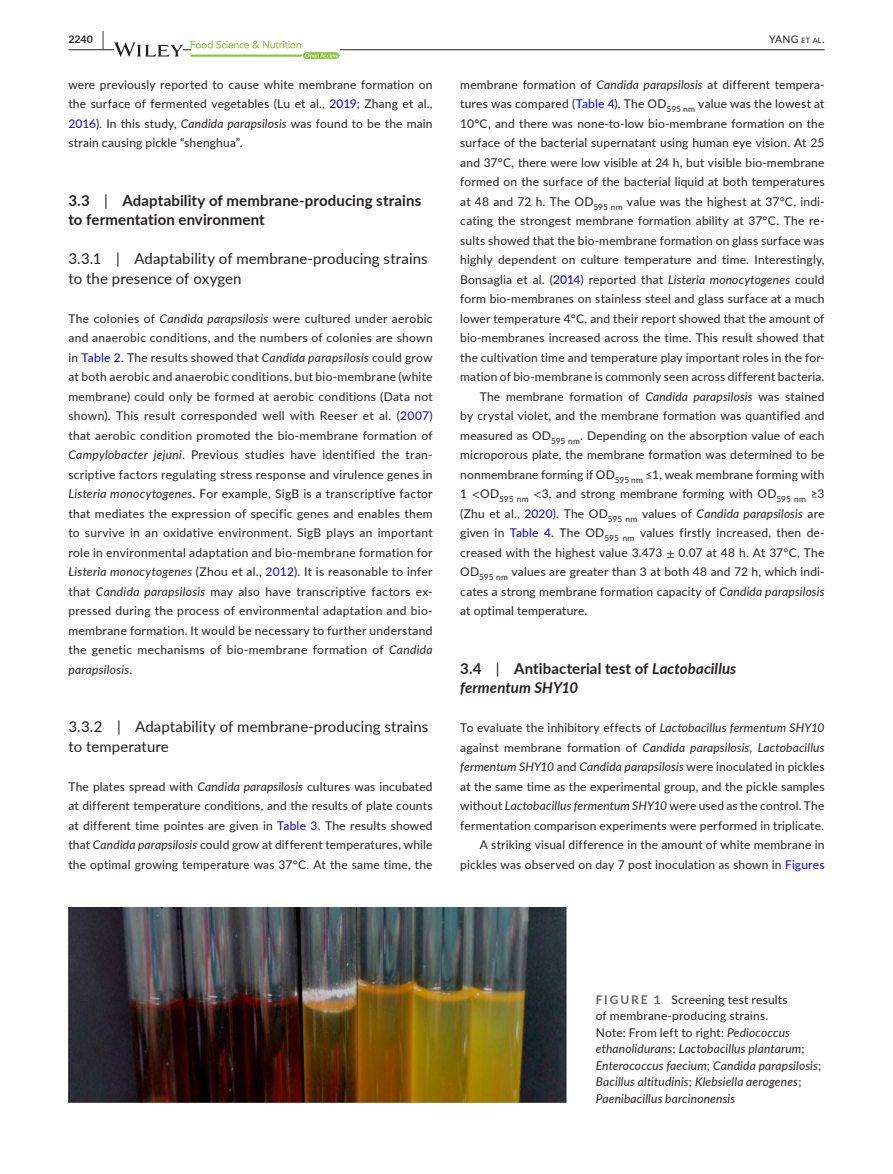
<style>
.page{position:relative;width:893px;height:1174px;background:#fff}
.page>*{position:absolute;margin:0;border:0;box-sizing:border-box;transform-origin:0 0}
.t1{font:15px/19.5px "Lato";letter-spacing:.005em;color:#231f20}
.t2{font:700 15px/19.5px "Lato";letter-spacing:.01em;color:#231f20}
.t3{font:italic 700 15px/19.5px "Lato";letter-spacing:.005em;color:#231f20}
.t4{font:12px/19.5px "Lato";letter-spacing:.015em;color:#231f20;text-align:justify}
.t5{font:italic 12px/16.5px "Lato";letter-spacing:.015em;color:#231f20}
.t6{font:10.5px "Lato";color:#231f20}
.t7{font:700 10.5px "Lato";color:#231f20}
.s1{font-size:19.5px}
.s2{font-size:7.35px}
.s3{color:#00f}
.s4{font-style:italic}
.s5{font-family:"STIX"}
.s6{font-weight:400}
.s7{font-style:normal}
.s8{font-weight:400;font-style:normal}
.s9{font-weight:700;font-style:normal;color:#636366}
</style>
<div class="page">
<hr style="left:68px;top:49px;width:756px;height:1px;background:#231f20">
<svg style="left:114px;top:42px;width:69px;height:15px"></svg>
<svg style="left:191px;top:40px;width:148px;height:19px"></svg>
<img style="left:68px;top:907px;width:498px;height:196px">
<p class="t7" style="left:68px;top:31px;width:37px">2240 <span class="s1">|</span></p>
<p class="t6" style="left:769px;top:31px;width:57px">YANG <span class="s2">et al</span>.</p>
<p class="t4" style="left:68px;top:74px;width:366px">were previously reported to cause white membrane formation on the surface of fermented vegetables (Lu et al., <span class="s3">2019</span>; Zhang et al., <span class="s3">2016</span>). In this study, <span class="s4">Candida parapsilosis</span> was found to be the main strain causing pickle “shenghua”.</p>
<p class="t4" style="left:460px;top:74px;width:366px">membrane formation of <span class="s4">Candida parapsilosis</span> at different tempera-</p>
<p class="t4" style="left:460px;top:93px;width:366px">tures was compared (<span class="s3">Table 4</span>). The OD<sub>595</sub> <sub>nm</sub> value was the lowest at</p>
<p class="t4" style="left:460px;top:113px;width:366px">10°C, and there was none-to-low bio-membrane formation on the</p>
<p class="t4" style="left:460px;top:132px;width:366px">surface of the bacterial supernatant using human eye vision. At 25</p>
<p class="t4" style="left:460px;top:152px;width:366px">and 37°C, there were low visible at 24 h, but visible bio-membrane</p>
<p class="t4" style="left:460px;top:171px;width:366px">formed on the surface of the bacterial liquid at both temperatures</p>
<p class="t4" style="left:460px;top:191px;width:366px">at 48 and 72 h. The OD<sub>595</sub> <sub>nm</sub> value was the highest at 37°C, indi-</p>
<p class="t4" style="left:460px;top:210px;width:366px">cating the strongest membrane formation ability at 37°C. The re-</p>
<p class="t4" style="left:460px;top:230px;width:366px">sults showed that the bio-membrane formation on glass surface was</p>
<p class="t4" style="left:460px;top:249px;width:366px">highly dependent on culture temperature and time. Interestingly,</p>
<p class="t4" style="left:460px;top:269px;width:366px">Bonsaglia et al. (<span class="s3">2014</span>) reported that <span class="s4">Listeria monocytogenes</span> could</p>
<p class="t4" style="left:460px;top:288px;width:366px">form bio-membranes on stainless steel and glass surface at a much</p>
<p class="t4" style="left:460px;top:308px;width:366px">lower temperature 4°C, and their report showed that the amount of</p>
<p class="t4" style="left:460px;top:327px;width:366px">bio-membranes increased across the time. This result showed that</p>
<p class="t4" style="left:460px;top:347px;width:366px">the cultivation time and temperature play important roles in the for-</p>
<p class="t4" style="left:460px;top:366px;width:366px">mation of bio-membrane is commonly seen across different bacteria.</p>
<p class="t4" style="left:480px;top:386px;width:346px">The membrane formation of <span class="s4">Candida parapsilosis</span> was stained</p>
<p class="t4" style="left:460px;top:405px;width:366px">by crystal violet, and the membrane formation was quantified and</p>
<p class="t4" style="left:460px;top:425px;width:366px">measured as OD<sub>595</sub> <sub>nm</sub>. Depending on the absorption value of each</p>
<p class="t4" style="left:460px;top:444px;width:366px">microporous plate, the membrane formation was determined to be</p>
<p class="t4" style="left:460px;top:464px;width:366px">nonmembrane forming if OD<sub>595</sub> <sub>nm</sub> ≤1, weak membrane forming with</p>
<p class="t4" style="left:460px;top:483px;width:366px">1 <span class="s5">&lt;</span>OD<sub>595</sub> <sub>nm</sub> <span class="s5">&lt;</span>3, and strong membrane forming with OD<sub>595</sub> <sub>nm</sub> ≥3</p>
<p class="t4" style="left:460px;top:503px;width:366px">(Zhu et al., <span class="s3">2020</span>). The OD<sub>595</sub> <sub>nm</sub> values of <span class="s4">Candida parapsilosis</span> are</p>
<p class="t4" style="left:460px;top:522px;width:366px">given in <span class="s3">Table 4</span>. The OD<sub>595</sub> <sub>nm</sub> values firstly increased, then de-</p>
<p class="t4" style="left:460px;top:542px;width:366px">creased with the highest value 3.473 <span class="s5">±</span> 0.07 at 48 h. At 37°C, The</p>
<p class="t4" style="left:460px;top:561px;width:366px">OD<sub>595</sub> <sub>nm</sub> values are greater than 3 at both 48 and 72 h, which indi-</p>
<p class="t4" style="left:460px;top:581px;width:366px">cates a strong membrane formation capacity of <span class="s4">Candida parapsilosis</span></p>
<p class="t4" style="left:460px;top:600px;width:129px">at optimal temperature.</p>
<p class="t2" style="left:68px;top:190px;width:354px">3.3 <span class="s6">|</span> Adaptability of membrane-producing strains to fermentation environment</p>
<p class="t1" style="left:68px;top:248px;width:361px">3.3.1 | Adaptability of membrane-producing strains to the presence of oxygen</p>
<p class="t4" style="left:68px;top:308px;width:366px">The colonies of <span class="s4">Candida parapsilosis</span> were cultured under aerobic and anaerobic conditions, and the numbers of colonies are shown in <span class="s3">Table 2</span>. The results showed that <span class="s4">Candida parapsilosis</span> could grow at both aerobic and anaerobic conditions, but bio-membrane (white membrane) could only be formed at aerobic conditions (Data not shown). This result corresponded well with Reeser et al. (<span class="s3">2007</span>) that aerobic condition promoted the bio-membrane formation of <span class="s4">Campylobacter jejuni</span>. Previous studies have identified the tran&shy;scriptive factors regulating stress response and virulence genes in <span class="s4">Listeria monocytogenes</span>. For example, SigB is a transcriptive factor that mediates the expression of specific genes and enables them to survive in an oxidative environment. SigB plays an important role in environmental adaptation and bio-membrane formation for <span class="s4">Listeria monocytogenes</span> (Zhou et al., <span class="s3">2012</span>). It is reasonable to infer that <span class="s4">Candida parapsilosis</span> may also have transcriptive factors ex&shy;pressed during the process of environmental adaptation and bio&shy;membrane formation. It would be necessary to further understand the genetic mechanisms of bio-membrane formation of <span class="s4">Candida parapsilosis</span>.</p>
<p class="t3" style="left:460px;top:658px;width:278px"><span class="s7">3.4</span> <span class="s8">|</span> <span class="s7">Antibacterial test of</span> Lactobacillus fermentum SHY10</p>
<p class="t4" style="left:460px;top:717px;width:366px;text-align:right">To evaluate the inhibitory effects of <span class="s4">Lactobacillus fermentum SHY10 </span>against membrane formation of <span class="s4">Candida parapsilosis</span>, <span class="s4">Lactobacillus fermentum SHY10</span> and <span class="s4">Candida parapsilosis</span> were inoculated in pickles at the same time as the experimental group, and the pickle samples without <span class="s4">Lactobacillus fermentum SHY10</span> were used as the control. The fermentation comparison experiments were performed in triplicate.<br>A striking visual difference in the amount of white membrane in pickles was observed on day 7 post inoculation as shown in <span class="s3">Figures</span></p>
<p class="t1" style="left:68px;top:716px;width:362px">3.3.2 | Adaptability of membrane-producing strains to temperature</p>
<p class="t4" style="left:68px;top:776px;width:366px">The plates spread with <span class="s4">Candida parapsilosis</span> cultures was incubated at different temperature conditions, and the results of plate counts at different time pointes are given in <span class="s3">Table 3</span>. The results showed that <span class="s4">Candida parapsilosis</span> could grow at different temperatures, while the optimal growing temperature was 37°C. At the same time, the</p>
<p class="t5" style="left:596px;top:990px;width:227px"><span class="s9">FIGURE 1</span> <span class="s7">Screening test results<br>of membrane-producing strains.<br>Note: From left to right:</span> Pediococcus ethanolidurans<span class="s7">;</span> Lactobacillus plantarum<span class="s7">; </span>Enterococcus faecium<span class="s7">;</span> Candida parapsilosis<span class="s7">; </span>Bacillus altitudinis<span class="s7">;</span> Klebsiella aerogenes<span class="s7">; </span>Paenibacillus barcinonensis</p>
</div>
